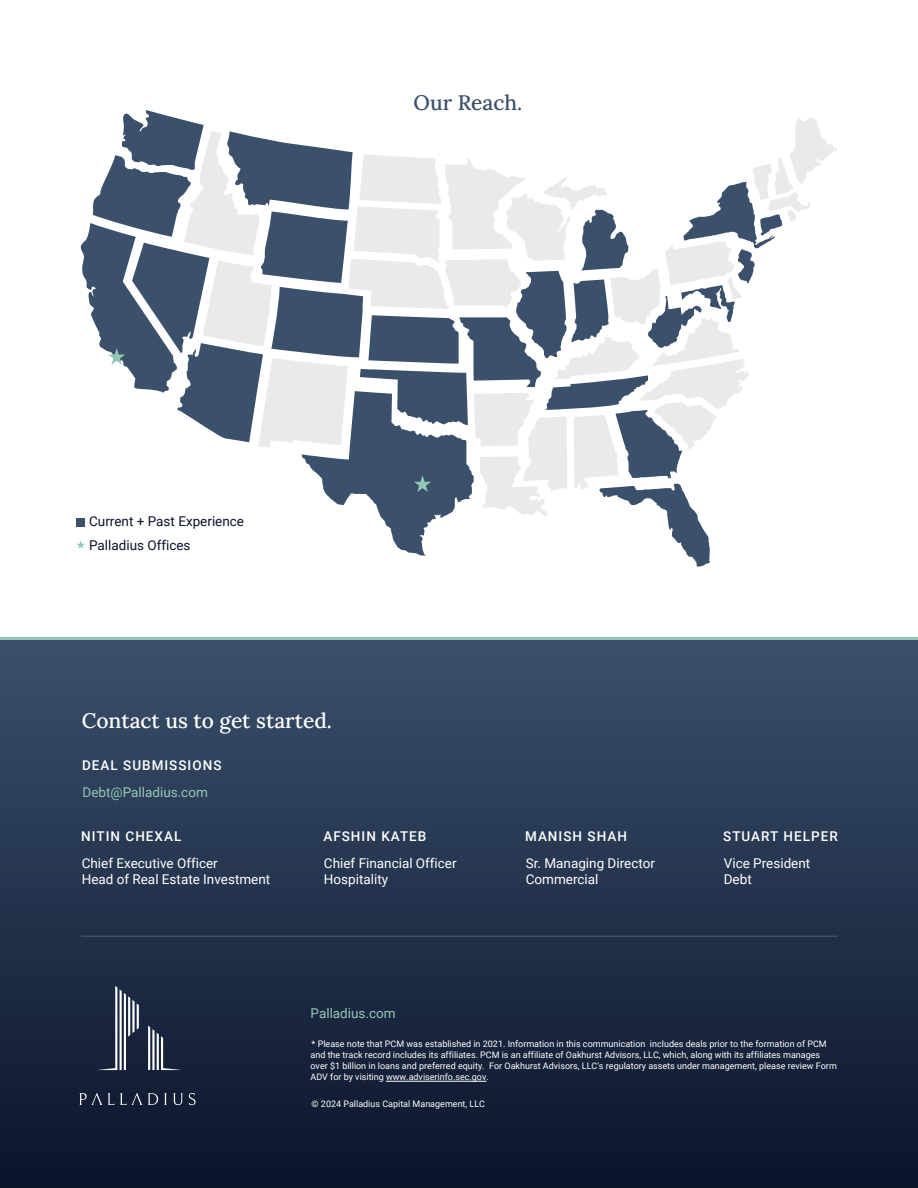
<style>
.page{position:relative;width:918px;height:1188px;background:#fff}
.page>*{position:absolute;margin:0;border:0;box-sizing:border-box;transform-origin:0 0}
.t1{font:500 21px "Lora";color:#fff}
.t2{font:500 21px "Lora";color:#3a506b}
.t3{font:13.5px/16.2px "Roboto";color:#fefefe}
.t4{font:500 13.5px "Roboto";letter-spacing:.075em;color:#fefefe}
.t5{font:13.5px/23.4px "Roboto";color:#0b132b}
.t6{font:13.5px "Roboto";color:#92c8b3}
.t7{font:9px/10.8px "Roboto";color:#fefefe}
</style>
<div class="page">
<div style="left:0;top:638px;width:918px;height:550px;background:linear-gradient(to bottom,#3a506b,#0c142b)"></div>
<svg style="left:173px;top:1093px;width:10px;height:12px"></svg>
<svg style="left:164px;top:1093px;width:3px;height:13px"></svg>
<svg style="left:79px;top:1093px;width:79px;height:13px"></svg>
<svg style="left:189px;top:1093px;width:7px;height:12px"></svg>
<svg style="left:97px;top:986px;width:42px;height:84px"></svg>
<svg style="left:148px;top:1026px;width:34px;height:44px"></svg>
<svg style="left:77px;top:110px;width:760px;height:457px"></svg>
<div style="left:77px;top:518px;width:8px;height:8px;background:#3a506b"></div>
<hr style="left:81px;top:936px;width:757px;height:1px;background:#3a506b">
<hr style="left:0;top:638px;width:918px;height:2px;background:#92c8b3">
<hr style="left:386px;top:1081px;width:100px;height:1px;background:#fefefe">
<h1 class="t2" style="left:414px;top:86px;width:110px">Our Reach.</h1>
<h2 class="t5" style="left:89px;top:509px;width:156px">Current + Past Experience<br>Palladius Offices</h2>
<h1 class="t1" style="left:82px;top:704px;width:252px">Contact us to get started.</h1>
<h2 class="t4" style="left:82px;top:756px;width:141px">DEAL SUBMISSIONS</h2>
<h2 class="t6" style="left:83px;top:782px;width:127px">Debt@Palladius.com</h2>
<h2 class="t4" style="left:81px;top:827px;width:102px">NITIN CHEXAL</h2>
<h2 class="t3" style="left:82px;top:854px;width:190px">Chief Executive Officer<br>Head of Real Estate Investment</h2>
<h2 class="t4" style="left:323px;top:827px;width:105px">AFSHIN KATEB</h2>
<h2 class="t3" style="left:324px;top:854px;width:134px">Chief Financial Officer<br>Hospitality</h2>
<h2 class="t4" style="left:525px;top:827px;width:103px">MANISH SHAH</h2>
<h2 class="t3" style="left:526px;top:854px;width:131px">Sr. Managing Director<br>Commercial</h2>
<h2 class="t4" style="left:723px;top:827px;width:116px">STUART HELPER</h2>
<h2 class="t3" style="left:724px;top:854px;width:88px">Vice President<br>Debt</h2>
<h2 class="t6" style="left:311px;top:1004px;width:87px">Palladius.com</h2>
<p class="t7" style="left:311px;top:1038px;width:528px">* Please note that PCM was established in 2021. Information in this communication includes deals prior to the formation of PCM and the track record includes its affiliates. PCM is an affiliate of Oakhurst Advisors, LLC, which, along with its affiliates manages over $1 billion in loans and preferred equity. For Oakhurst Advisors, LLC's regulatory assets under management, please review Form ADV for by visiting www.adviserinfo.sec.gov.</p>
<p class="t7" style="left:312px;top:1098px;width:175px">© 2024 Palladius Capital Management, LLC</p>
</div>
